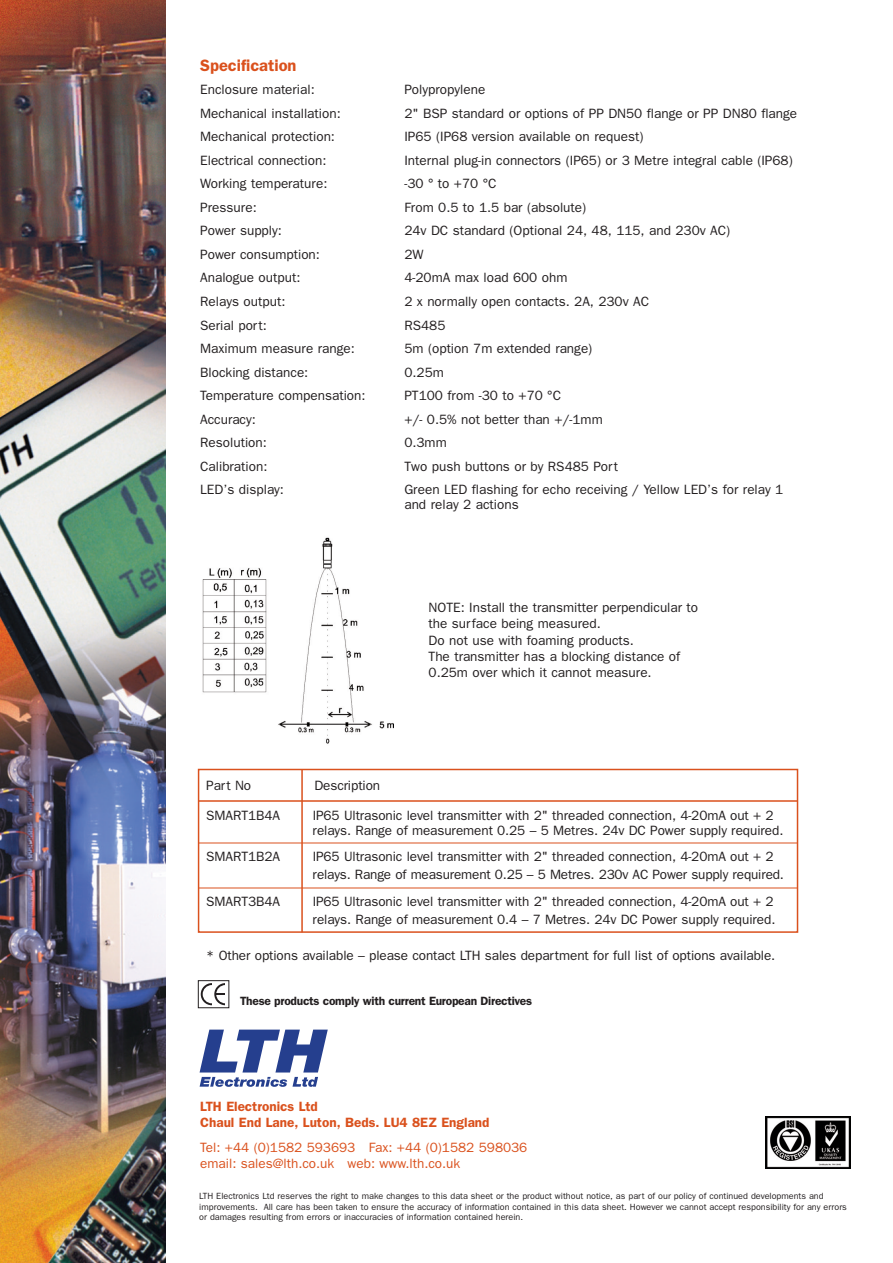
<style>
.page{position:relative;width:893px;height:1263px;background:#fff}
.page>*{position:absolute;margin:0;border:0;box-sizing:border-box;transform-origin:0 0}
.t1{font:600 16.5px "Franklin Gothic";color:#da511d}
.t2{font:13.5px/16.2px "Franklin Gothic";color:#231f20}
.t3{font:13.5px/16.2px "Franklin Gothic";color:#da511d}
.t4{font:600 13.5px/16.2px "Franklin Gothic";color:#da511d}
.t5{font:600 12px "Franklin Gothic";letter-spacing:-.025em;color:#231f20}
.t6{font:9px/10.5px "Franklin Gothic";color:#231f20}
</style>
<div class="page">
<div style="left:198px;top:769px;width:600px;height:164px;border:2px solid #da511d"></div>
<svg style="left:199px;top:1030px;width:129px;height:57px"></svg>
<img style="left:0;top:0;width:166px;height:1263px">
<hr style="left:301px;top:769px;width:2px;height:163px;background:#da511d">
<hr style="left:199px;top:800px;width:598px;height:2px;background:#da511d">
<hr style="left:199px;top:843px;width:598px;height:1px;background:#da511d">
<hr style="left:199px;top:888px;width:598px;height:1px;background:#da511d">
<img style="left:765px;top:1117px;width:85px;height:52px">
<svg style="left:201px;top:983px;width:22px;height:22px"></svg>
<div style="left:203px;top:985px;width:18px;height:18px;background:#fff;border-radius:50%"></div>
<div style="left:212px;top:981px;width:11px;height:28px;background:#fff"></div>
<svg style="left:214px;top:983px;width:22px;height:22px"></svg>
<div style="left:216px;top:985px;width:18px;height:18px;background:#fff;border-radius:50%"></div>
<svg style="left:215px;top:993px;width:10px;height:2px"></svg>
<div style="left:225px;top:981px;width:13px;height:28px;background:#fff"></div>
<div style="left:198px;top:980px;width:31px;height:28px;border:1px solid #231f20"></div>
<img style="left:202px;top:537px;width:191px;height:207px">
<p class="t1" style="left:200px;top:60px;width:98px">Specification</p>
<p class="t2" style="left:200px;top:83px;width:116px">Enclosure material:</p>
<p class="t2" style="left:404px;top:83px;width:82px">Polypropylene</p>
<p class="t2" style="left:200px;top:106px;width:142px">Mechanical installation:</p>
<p class="t2" style="left:404px;top:106px;width:394px">2" BSP standard or options of PP DN50 flange or PP DN80 flange</p>
<p class="t2" style="left:200px;top:130px;width:136px">Mechanical protection:</p>
<p class="t2" style="left:404px;top:130px;width:240px">IP65 (IP68 version available on request)</p>
<p class="t2" style="left:200px;top:153px;width:128px">Electrical connection:</p>
<p class="t2" style="left:404px;top:153px;width:390px">Internal plug-in connectors (IP65) or 3 Metre integral cable (IP68)</p>
<p class="t2" style="left:200px;top:177px;width:129px">Working temperature:</p>
<p class="t2" style="left:404px;top:177px;width:94px">-30 ° to +70 °C</p>
<p class="t2" style="left:200px;top:200px;width:58px">Pressure:</p>
<p class="t2" style="left:404px;top:200px;width:183px">From 0.5 to 1.5 bar (absolute)</p>
<p class="t2" style="left:200px;top:224px;width:83px">Power supply:</p>
<p class="t2" style="left:404px;top:224px;width:327px">24v DC standard (Optional 24, 48, 115, and 230v AC)</p>
<p class="t2" style="left:200px;top:247px;width:121px">Power consumption:</p>
<p class="t2" style="left:404px;top:247px;width:21px">2W</p>
<p class="t2" style="left:200px;top:271px;width:102px">Analogue output:</p>
<p class="t2" style="left:404px;top:271px;width:165px">4-20mA max load 600 ohm</p>
<p class="t2" style="left:200px;top:294px;width:87px">Relays output:</p>
<p class="t2" style="left:404px;top:294px;width:246px">2 x normally open contacts. 2A, 230v AC</p>
<p class="t2" style="left:200px;top:318px;width:68px">Serial port:</p>
<p class="t2" style="left:404px;top:318px;width:43px">RS485</p>
<p class="t2" style="left:200px;top:341px;width:156px">Maximum measure range:</p>
<p class="t2" style="left:404px;top:341px;width:189px">5m (option 7m extended range)</p>
<p class="t2" style="left:200px;top:365px;width:110px">Blocking distance:</p>
<p class="t2" style="left:404px;top:365px;width:41px">0.25m</p>
<p class="t2" style="left:200px;top:388px;width:167px">Temperature compensation:</p>
<p class="t2" style="left:404px;top:388px;width:158px">PT100 from -30 to +70 °C</p>
<p class="t2" style="left:200px;top:412px;width:57px">Accuracy:</p>
<p class="t2" style="left:404px;top:412px;width:200px">+/- 0.5% not better than +/-1mm</p>
<p class="t2" style="left:200px;top:435px;width:68px">Resolution:</p>
<p class="t2" style="left:404px;top:435px;width:44px">0.3mm</p>
<p class="t2" style="left:200px;top:459px;width:69px">Calibration:</p>
<p class="t2" style="left:404px;top:459px;width:215px">Two push buttons or by RS485 Port</p>
<p class="t2" style="left:200px;top:482px;width:85px">LED’s display:</p>
<p class="t2" style="left:404px;top:483px;width:380px;line-height:15px">Green LED flashing for echo receiving / Yellow LED’s for relay 1 and relay 2 actions</p>
<p class="t2" style="left:428px;top:601px;width:271px">NOTE: Install the transmitter perpendicular to the surface being measured.<br>Do not use with foaming products.<br>The transmitter has a blocking distance of 0.25m over which it cannot measure.</p>
<p class="t2" style="left:206px;top:778px;width:46px">Part No</p>
<p class="t2" style="left:314px;top:778px;width:67px">Description</p>
<p class="t2" style="left:206px;top:808px;width:75px">SMART1B4A</p>
<p class="t2" style="left:312px;top:809px;width:472px;line-height:15px">IP65 Ultrasonic level transmitter with 2" threaded connection, 4-20mA out + 2 relays. Range of measurement 0.25 – 5 Metres. 24v DC Power supply required.</p>
<p class="t2" style="left:206px;top:850px;width:75px">SMART1B2A</p>
<p class="t2" style="left:312px;top:849px;width:473px;line-height:18px">IP65 Ultrasonic level transmitter with 2" threaded connection, 4-20mA out + 2 relays. Range of measurement 0.25 – 5 Metres. 230v AC Power supply required.</p>
<p class="t2" style="left:206px;top:894px;width:75px">SMART3B4A</p>
<p class="t2" style="left:312px;top:893px;width:464px;line-height:18px">IP65 Ultrasonic level transmitter with 2" threaded connection, 4-20mA out + 2 relays. Range of measurement 0.4 – 7 Metres. 24v DC Power supply required.</p>
<p class="t2" style="left:206px;top:948px;width:570px">* Other options available – please contact LTH sales department for full list of options available.</p>
<p class="t5" style="left:240px;top:997px;width:293px">These products comply with current European Directives</p>
<p class="t4" style="left:200px;top:1100px;width:291px">LTH Electronics Ltd<br>Chaul End Lane, Luton, Beds. LU4 8EZ England</p>
<p class="t3" style="left:200px;top:1141px;width:329px">Tel: +44 (0)1582 593693 Fax: +44 (0)1582 598036 email: sales@lth.co.uk web: www.lth.co.uk</p>
<p class="t6" style="left:199px;top:1192px;width:649px">LTH Electronics Ltd reserves the right to make changes to this data sheet or the product without notice, as part of our policy of continued developments and improvements. All care has been taken to ensure the accuracy of information contained in this data sheet. However we cannot accept responsibility for any errors or damages resulting from errors or inaccuracies of information contained herein.</p>
</div>
